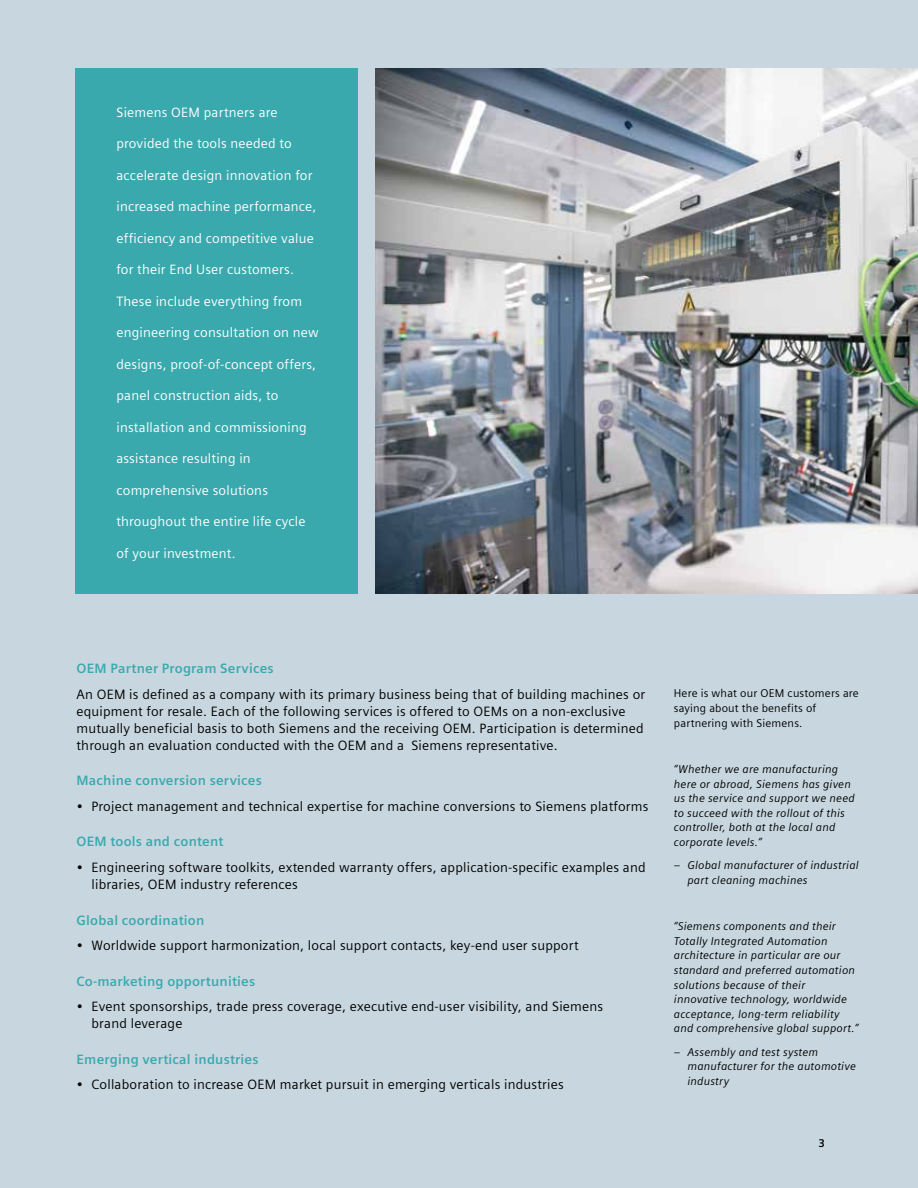
<style>
.page{position:relative;width:918px;height:1188px;background:#c8d7df}
.page>*{position:absolute;margin:0;border:0;box-sizing:border-box;transform-origin:0 0}
.t1{font:13.5px/17px "Siemens Sans";letter-spacing:.015em;color:#000}
.t2{font:13.5px "Siemens Sans";letter-spacing:.015em;color:#fff}
.t3{font:700 13.5px "Siemens Sans";letter-spacing:.015em;color:#3aa9ae}
.t4{font:italic 11.25px/14.7px "Siemens Sans";letter-spacing:.015em;color:#000}
.t5{font:11.25px/14.7px "Siemens Sans";letter-spacing:.015em;color:#000}
.t6{font:700 11.25px "Siemens Sans";color:#000}
</style>
<div class="page">
<div style="left:76px;top:68px;width:282px;height:526px;background:#3aa9ae"></div>
<img style="left:375px;top:68px;width:543px;height:526px">
<p class="t2" style="left:116px;top:105px;width:163px">Siemens OEM partners are</p>
<p class="t2" style="left:116px;top:136px;width:177px">provided the tools needed to</p>
<p class="t2" style="left:116px;top:168px;width:198px">accelerate design innovation for</p>
<p class="t2" style="left:116px;top:199px;width:202px">increased machine performance,</p>
<p class="t2" style="left:116px;top:231px;width:199px">efficiency and competitive value</p>
<p class="t2" style="left:116px;top:262px;width:179px">for their End User customers.</p>
<p class="t2" style="left:116px;top:294px;width:187px">These include everything from</p>
<p class="t2" style="left:116px;top:325px;width:204px">engineering consultation on new</p>
<p class="t2" style="left:116px;top:357px;width:201px">designs, proof-of-concept offers,</p>
<p class="t2" style="left:116px;top:388px;width:163px">panel construction aids, to</p>
<p class="t2" style="left:116px;top:420px;width:192px">installation and commissioning</p>
<p class="t2" style="left:116px;top:451px;width:136px">assistance resulting in</p>
<p class="t2" style="left:116px;top:483px;width:153px">comprehensive solutions</p>
<p class="t2" style="left:116px;top:514px;width:191px">throughout the entire life cycle</p>
<p class="t2" style="left:116px;top:546px;width:121px">of your investment.</p>
<p class="t3" style="left:77px;top:661px;width:199px">OEM Partner Program Services</p>
<p class="t1" style="left:77px;top:686px;width:570px">An OEM is defined as a company with its primary business being that of building machines or equipment for resale. Each of the following services is offered to OEMs on a non-exclusive mutually beneficial basis to both Siemens and the receiving OEM. Participation is determined through an evaluation conducted with the OEM and a Siemens representative.</p>
<p class="t3" style="left:77px;top:773px;width:187px">Machine conversion services</p>
<p class="t1" style="left:77px;top:798px;width:573px">• Project management and technical expertise for machine conversions to Siemens platforms</p>
<p class="t3" style="left:77px;top:834px;width:149px">OEM tools and content</p>
<p class="t1" style="left:92px;top:859px;width:556px;text-indent:-15px">• Engineering software toolkits, extended warranty offers, application-specific examples and libraries, OEM industry references</p>
<p class="t3" style="left:77px;top:912px;width:129px">Global coordination</p>
<p class="t1" style="left:77px;top:937px;width:504px">• Worldwide support harmonization, local support contacts, key-end user support</p>
<p class="t3" style="left:77px;top:973px;width:180px">Co-marketing opportunities</p>
<p class="t1" style="left:92px;top:998px;width:513px;text-indent:-15px">• Event sponsorships, trade press coverage, executive end-user visibility, and Siemens brand leverage</p>
<p class="t3" style="left:77px;top:1051px;width:184px">Emerging vertical industries</p>
<p class="t1" style="left:77px;top:1076px;width:489px">• Collaboration to increase OEM market pursuit in emerging verticals industries</p>
<p class="t5" style="left:674px;top:686px;width:186px">Here is what our OEM customers are saying about the benefits of partnering with Siemens.</p>
<p class="t4" style="left:674px;top:762px;width:182px">“Whether we are manufacturing here or abroad, Siemens has given us the service and support we need to succeed with the rollout of this controller, both at the local and corporate levels.”</p>
<p class="t4" style="left:687px;top:858px;width:173px;text-indent:-14px">– Global manufacturer of industrial part cleaning machines</p>
<p class="t4" style="left:674px;top:919px;width:186px">“Siemens components and their Totally Integrated Automation architecture in particular are our standard and preferred automation solutions because of their innovative technology, worldwide acceptance, long-term reliability and comprehensive global support.”</p>
<p class="t4" style="left:687px;top:1044px;width:170px;text-indent:-14px">– Assembly and test system manufacturer for the automotive industry</p>
<p class="t6" style="left:819px;top:1137px;width:8px">3</p>
</div>
